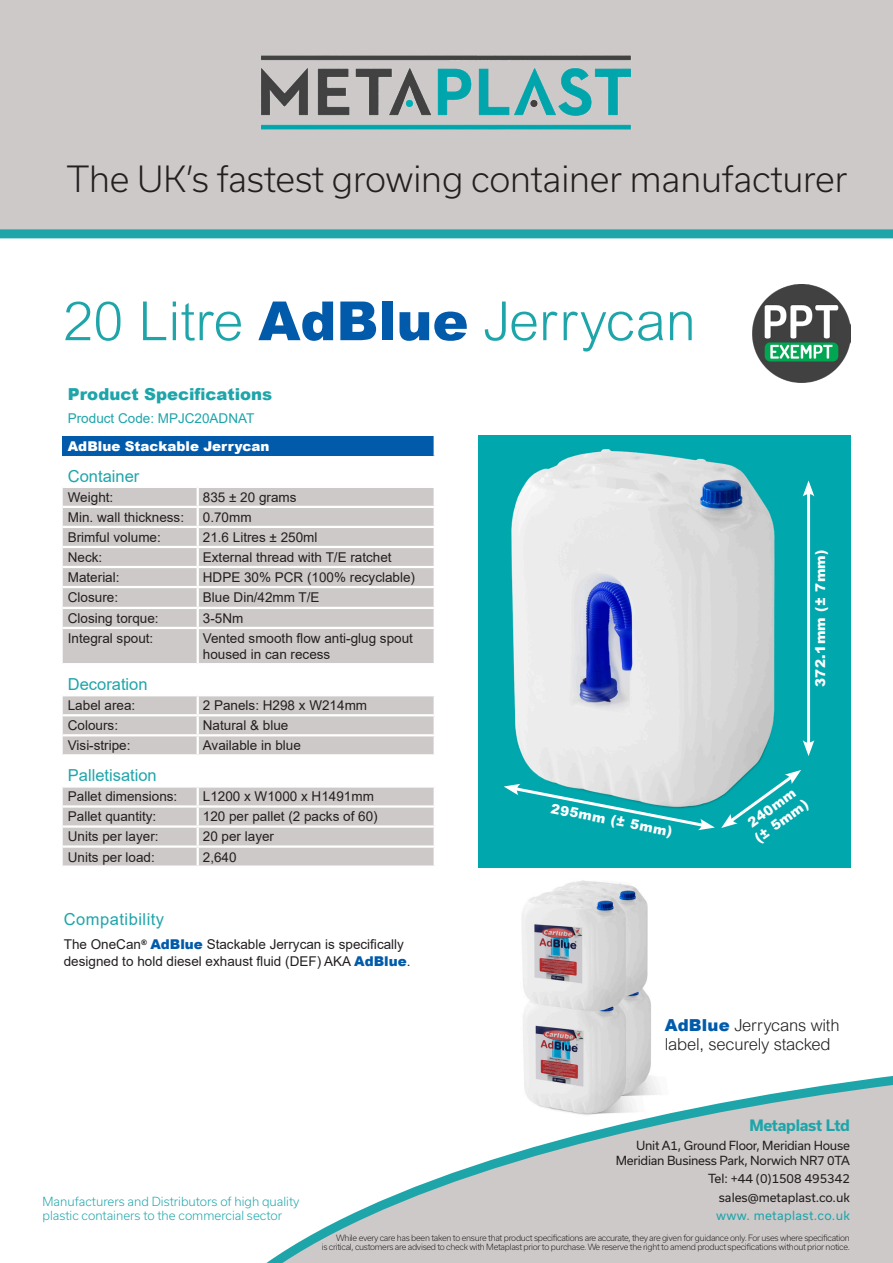
<style>
.page{position:relative;width:893px;height:1263px;background:#fff}
.page>*{position:absolute;margin:0;border:0;box-sizing:border-box;transform-origin:0 0}
.t1{font:300 54px "Arial";color:#1ea5aa}
.t2{font:300 34.5px "Usual";letter-spacing:-.005em;color:#231f20}
.t3{font:300 16.5px/19.8px "Arial";letter-spacing:-.01em;color:#231f20}
.t4{font:16.5px "Arial";color:#1ea5aa}
.t5{font:900 16.5px "Arial";color:#1ea5aa}
.t6{font:16.5px "Arial";letter-spacing:.03em;color:#1ea5aa}
.IPL_PullPara{font:700 15px "Usual";letter-spacing:-.02em;color:#1ea5aa}
.t7{font:13.5px/16.2px "Arial";color:#231f20}
.t8{font:900 13.5px "Arial";color:#fff}
.t9{font:13.5px "Arial";color:#1ea5aa}
.t10{font:900 13.5px "Arial";letter-spacing:.03em;color:#fff}
.IPL_PullPara-2{font:300 12px/14.4px "Usual";color:#1ea5aa}
.IPL_PullPara-3{font:12px "Usual";letter-spacing:-.02em;color:#231f20}
.IPL_PullPara-4{font:12px "Usual";color:#231f20}
.IPL_PullPara-5{font:12px "Usual";letter-spacing:.03em;color:#1ea5aa}
.t11{font:300 8.25px "Usual";letter-spacing:-.035em;color:#231f20}
.s1{font-weight:900;color:#015aaa}
</style>
<div class="page">
<img style="left:522px;top:880px;width:129px;height:189px">
<img style="left:478px;top:436px;width:373px;height:432px">
<div style="left:63px;top:436px;width:372px;height:20px;background:#015aaa"></div>
<svg style="left:63px;top:488px;width:371px;height:377px;fill:#cdc9c8"></svg>
<hr style="left:434px;top:436px;width:2px;height:20px;background:#fff">
<hr style="left:63px;top:506px;width:135px;height:2px;background:#fff">
<hr style="left:198px;top:506px;width:238px;height:2px;background:#fff">
<hr style="left:63px;top:526px;width:135px;height:2px;background:#fff">
<hr style="left:198px;top:526px;width:238px;height:2px;background:#fff">
<hr style="left:63px;top:546px;width:135px;height:2px;background:#fff">
<hr style="left:198px;top:546px;width:238px;height:2px;background:#fff">
<hr style="left:63px;top:566px;width:135px;height:2px;background:#fff">
<hr style="left:198px;top:566px;width:238px;height:2px;background:#fff">
<hr style="left:63px;top:586px;width:135px;height:2px;background:#fff">
<hr style="left:198px;top:586px;width:238px;height:2px;background:#fff">
<hr style="left:63px;top:607px;width:135px;height:2px;background:#fff">
<hr style="left:198px;top:607px;width:238px;height:2px;background:#fff">
<svg style="left:197px;top:488px;width:2px;height:139px"></svg>
<hr style="left:63px;top:627px;width:135px;height:2px;background:#fff">
<hr style="left:198px;top:627px;width:238px;height:2px;background:#fff">
<hr style="left:197px;top:629px;width:2px;height:34px;background:#fff">
<hr style="left:63px;top:663px;width:135px;height:2px;background:#fff">
<hr style="left:198px;top:663px;width:238px;height:2px;background:#fff">
<hr style="left:63px;top:694px;width:135px;height:2px;background:#fff">
<hr style="left:198px;top:694px;width:238px;height:2px;background:#fff">
<hr style="left:63px;top:714px;width:135px;height:2px;background:#fff">
<hr style="left:198px;top:714px;width:238px;height:2px;background:#fff">
<hr style="left:63px;top:734px;width:135px;height:2px;background:#fff">
<hr style="left:198px;top:734px;width:238px;height:2px;background:#fff">
<svg style="left:197px;top:696px;width:2px;height:58px"></svg>
<hr style="left:63px;top:754px;width:135px;height:2px;background:#fff">
<hr style="left:198px;top:754px;width:238px;height:2px;background:#fff">
<hr style="left:197px;top:756px;width:2px;height:29px;background:#fff">
<hr style="left:63px;top:785px;width:135px;height:3px;background:#fff">
<hr style="left:198px;top:785px;width:238px;height:3px;background:#fff">
<hr style="left:63px;top:805px;width:135px;height:3px;background:#fff">
<hr style="left:198px;top:805px;width:238px;height:3px;background:#fff">
<hr style="left:63px;top:825px;width:135px;height:3px;background:#fff">
<hr style="left:198px;top:825px;width:238px;height:3px;background:#fff">
<hr style="left:63px;top:845px;width:135px;height:3px;background:#fff">
<hr style="left:198px;top:845px;width:238px;height:3px;background:#fff">
<svg style="left:197px;top:788px;width:2px;height:77px"></svg>
<hr style="left:807px;top:491px;width:3px;height:255px;background:#fff">
<svg style="left:803px;top:480px;width:11px;height:16px"></svg>
<svg style="left:803px;top:740px;width:11px;height:16px"></svg>
<svg style="left:504px;top:784px;width:211px;height:46px;background:#46b8bc"></svg>
<svg style="left:721px;top:770px;width:80px;height:58px;background:#25b0b4"></svg>
<div style="left:0;top:0;width:893px;height:238px;background:#cdc9c8"></div>
<img style="left:259px;top:53px;width:375px;height:79px">
<svg style="left:266px;top:1069px;width:627px;height:194px"></svg>
<img style="left:752px;top:284px;width:98px;height:99px">
<p class="t2" style="left:67px;top:160px;width:782px">The UK’s fastest growing container manufacturer</p>
<p class="t1" style="left:63px;top:291px;width:634px">20 Litre <span class="s1">AdBlue</span> Jerrycan</p>
<p class="t5" style="left:68px;top:382px;width:206px">Product Specifications</p>
<p class="t9" style="left:68px;top:409px;width:188px">Product Code: MPJC20ADNAT</p>
<p class="t8" style="left:68px;top:436px;width:203px">AdBlue Stackable Jerrycan</p>
<p class="t4" style="left:68px;top:465px;width:73px">Container</p>
<p class="t7" style="left:68px;top:489px;width:47px">Weight:</p>
<p class="t7" style="left:203px;top:489px;width:95px">835 ± 20 grams</p>
<p class="t7" style="left:68px;top:509px;width:118px">Min. wall thickness:</p>
<p class="t7" style="left:203px;top:509px;width:50px">0.70mm</p>
<p class="t7" style="left:68px;top:529px;width:95px">Brimful volume:</p>
<p class="t7" style="left:203px;top:529px;width:116px">21.6 Litres ± 250ml</p>
<p class="t7" style="left:68px;top:549px;width:36px">Neck:</p>
<p class="t7" style="left:203px;top:549px;width:190px">External thread with T/E ratchet</p>
<p class="t7" style="left:68px;top:569px;width:53px">Material:</p>
<p class="t7" style="left:203px;top:569px;width:214px">HDPE 30% PCR (100% recyclable)</p>
<p class="t7" style="left:68px;top:589px;width:52px">Closure:</p>
<p class="t7" style="left:203px;top:589px;width:118px">Blue Din/42mm T/E</p>
<p class="t7" style="left:68px;top:610px;width:92px">Closing torque:</p>
<p class="t7" style="left:203px;top:610px;width:42px">3-5Nm</p>
<p class="t7" style="left:68px;top:630px;width:87px">Integral spout:</p>
<p class="t7" style="left:203px;top:630px;width:212px">Vented smooth flow anti-glug spout housed in can recess</p>
<p class="t4" style="left:68px;top:673px;width:81px">Decoration</p>
<p class="t7" style="left:68px;top:697px;width:69px">Label area:</p>
<p class="t7" style="left:203px;top:697px;width:166px">2 Panels: H298 x W214mm</p>
<p class="t7" style="left:68px;top:717px;width:52px">Colours:</p>
<p class="t7" style="left:203px;top:717px;width:87px">Natural &amp; blue</p>
<p class="t7" style="left:68px;top:737px;width:64px">Visi-stripe:</p>
<p class="t7" style="left:203px;top:737px;width:100px">Available in blue</p>
<p class="t4" style="left:68px;top:764px;width:90px">Palletisation</p>
<p class="t7" style="left:68px;top:788px;width:111px">Pallet dimensions:</p>
<p class="t7" style="left:203px;top:788px;width:173px">L1200 x W1000 x H1491mm</p>
<p class="t7" style="left:68px;top:808px;width:90px">Pallet quantity:</p>
<p class="t7" style="left:203px;top:808px;width:176px">120 per pallet (2 packs of 60)</p>
<p class="t7" style="left:68px;top:828px;width:92px">Units per layer:</p>
<p class="t7" style="left:203px;top:828px;width:73px">20 per layer</p>
<p class="t7" style="left:68px;top:848px;width:89px">Units per load:</p>
<p class="t7" style="left:203px;top:848px;width:35px">2,640</p>
<p class="t8" style="left:553px;top:798px;width:125px;rotate:11deg">295mm (± 5mm)</p>
<p class="t6" style="left:64px;top:907px;width:102px">Compatibility</p>
<p class="t7" style="left:64px;top:936px;width:348px">The OneCan<sup>®</sup> <span class="s1">AdBlue</span> Stackable Jerrycan is specifically designed to hold diesel exhaust fluid (DEF) AKA <span class="s1">AdBlue</span>.</p>
<p class="t10" style="left:810px;top:687px;width:139px;rotate:-90deg">372.1mm (± 7mm)</p>
<p class="t8" style="left:744px;top:816px;width:57px;rotate:-36deg">240mm</p>
<p class="t8" style="left:750px;top:831px;width:64px;rotate:-36deg">(± 5mm)</p>
<p class="t3" style="left:665px;top:1015px;width:176px"><span class="s1">AdBlue</span> Jerrycans with label, securely stacked</p>
<p class="IPL_PullPara-2" style="left:43px;top:1194px;width:259px">Manufacturers and Distributors of high quality plastic containers to the commercial sector</p>
<p class="IPL_PullPara" style="left:749px;top:1117px;width:102px">Metaplast Ltd</p>
<p class="IPL_PullPara-3" style="left:636px;top:1139px;width:215px">Unit A1, Ground Floor, Meridian House</p>
<p class="IPL_PullPara-3" style="left:616px;top:1153px;width:236px">Meridian Business Park, Norwich NR7 0TA</p>
<p class="IPL_PullPara-4" style="left:708px;top:1172px;width:143px">Tel: +44 (0)1508 495342</p>
<p class="IPL_PullPara-4" style="left:719px;top:1190px;width:133px">sales@metaplast.co.uk</p>
<p class="IPL_PullPara-5" style="left:716px;top:1209px;width:135px">www. metaplast.co.uk</p>
<p class="t11" style="left:336px;top:1233px;width:515px">While every care has been taken to ensure that product specifications are accurate, they are given for guidance only. For uses where specification</p>
<p class="t11" style="left:322px;top:1242px;width:530px">is critical, customers are advised to check with Metaplast prior to purchase. We reserve the right to amend product specifications without prior notice.</p>
</div>
